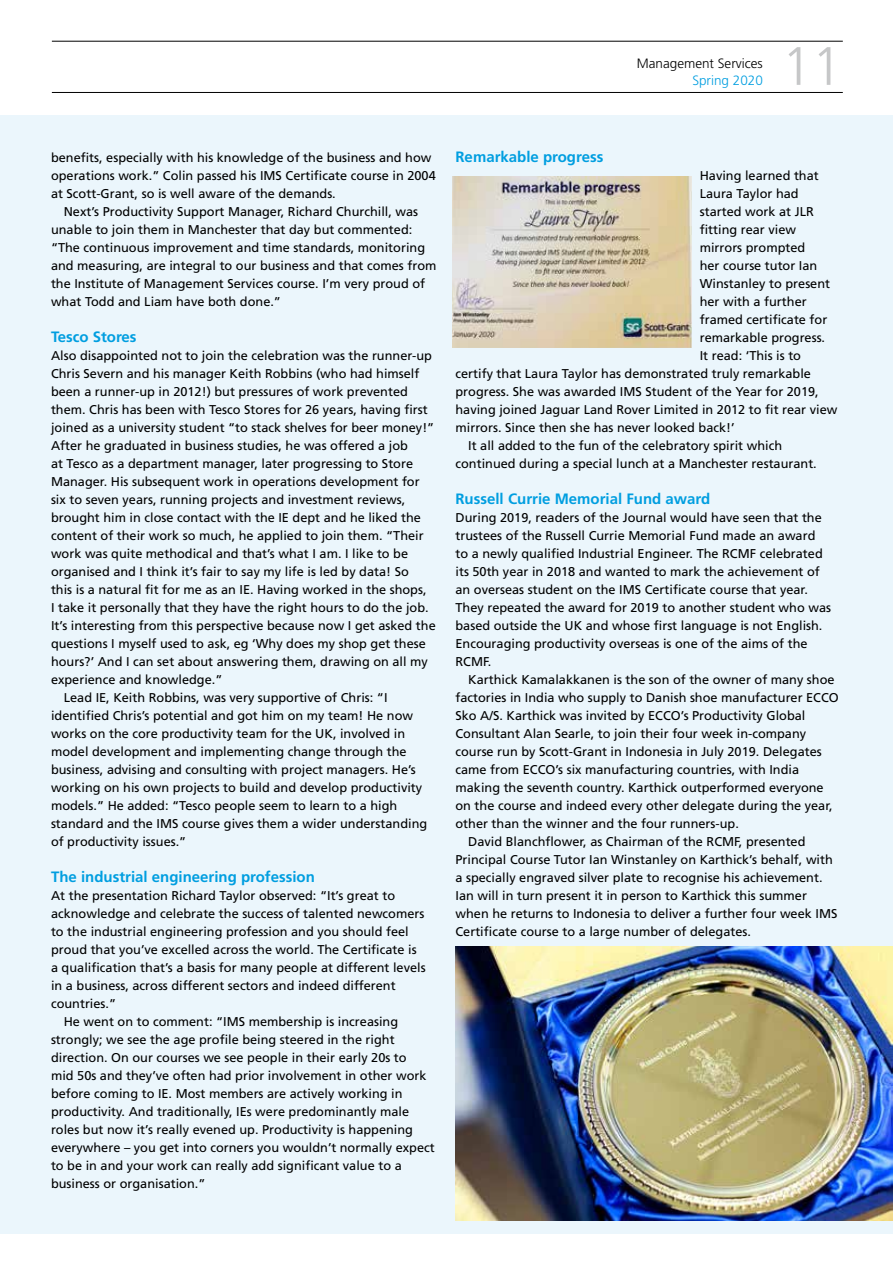
<style>
.page{position:relative;width:893px;height:1263px;background:#fff}
.page>*{position:absolute;margin:0;border:0;box-sizing:border-box;transform-origin:0 0}
.t1{font:300 54px "Frutiger";color:#c6c7c8}
.t2{font:700 15px "Frutiger";color:#009ee0}
.t3{font:300 13.5px "Frutiger";color:#000}
.t4{font:300 13.5px "Frutiger";color:#009ee0}
.t5{font:12.75px/18px "Frutiger";color:#000}
</style>
<div class="page">
<hr style="left:52px;top:41px;width:791px;height:1px;background:#000">
<hr style="left:52px;top:92px;width:791px;height:1px;background:#000">
<div style="left:0;top:115px;width:893px;height:1118px;background:#ebf6fc"></div>
<img style="left:453px;top:176px;width:238px;height:172px">
<img style="left:455px;top:946px;width:438px;height:274px">
<p class="t3" style="left:637px;top:56px;width:127px">Management Services</p>
<p class="t4" style="left:692px;top:72px;width:72px">Spring 2020</p>
<h1 class="t1" style="left:782px;top:36px;width:62px">11</h1>
<p class="t5" style="left:51px;top:148px;width:386px">benefits, especially with his knowledge of the business and how operations work.” Colin passed his IMS Certificate course in 2004 at Scott-Grant, so is well aware of the demands.</p>
<p class="t5" style="left:51px;top:202px;width:387px;text-indent:13px">Next’s Productivity Support Manager, Richard Churchill, was unable to join them in Manchester that day but commented: “The continuous improvement and time standards, monitoring and measuring, are integral to our business and that comes from the Institute of Management Services course. I’m very proud of what Todd and Liam have both done.”</p>
<p class="t2" style="left:51px;top:328px;width:87px">Tesco Stores</p>
<p class="t5" style="left:51px;top:346px;width:382px">Also disappointed not to join the celebration was the runner-up</p>
<p class="t5" style="left:51px;top:364px;width:370px">Chris Severn and his manager Keith Robbins (who had himself</p>
<p class="t5" style="left:51px;top:382px;width:358px">been a runner-up in 2012!) but pressures of work prevented</p>
<p class="t5" style="left:51px;top:400px;width:378px">them. Chris has been with Tesco Stores for 26 years, having first</p>
<p class="t5" style="left:51px;top:418px;width:385px">joined as a university student “to stack shelves for beer money!”</p>
<p class="t5" style="left:51px;top:436px;width:358px">After he graduated in business studies, he was offered a job</p>
<p class="t5" style="left:51px;top:454px;width:364px">at Tesco as a department manager, later progressing to Store</p>
<p class="t5" style="left:51px;top:472px;width:370px">Manager. His subsequent work in operations development for</p>
<p class="t5" style="left:51px;top:490px;width:356px">six to seven years, running projects and investment reviews,</p>
<p class="t5" style="left:51px;top:508px;width:371px">brought him in close contact with the IE dept and he liked the</p>
<p class="t5" style="left:51px;top:526px;width:374px">content of their work so much, he applied to join them. “Their</p>
<p class="t5" style="left:51px;top:544px;width:359px">work was quite methodical and that’s what I am. I like to be</p>
<p class="t5" style="left:51px;top:562px;width:359px">organised and I think it’s fair to say my life is led by data! So</p>
<p class="t5" style="left:51px;top:580px;width:377px">this is a natural fit for me as an IE. Having worked in the shops,</p>
<p class="t5" style="left:51px;top:598px;width:379px">I take it personally that they have the right hours to do the job.</p>
<p class="t5" style="left:51px;top:616px;width:386px">It’s interesting from this perspective because now I get asked the</p>
<p class="t5" style="left:51px;top:635px;width:376px">questions I myself used to ask, eg ‘Why does my shop get these</p>
<p class="t5" style="left:51px;top:653px;width:378px">hours?’ And I can set about answering them, drawing on all my</p>
<p class="t5" style="left:51px;top:671px;width:173px">experience and knowledge.”</p>
<p class="t5" style="left:64px;top:689px;width:325px">Lead IE, Keith Robbins, was very supportive of Chris: “I</p>
<p class="t5" style="left:51px;top:707px;width:364px">identified Chris’s potential and got him on my team! He now</p>
<p class="t5" style="left:51px;top:725px;width:356px">works on the core productivity team for the UK, involved in</p>
<p class="t5" style="left:51px;top:743px;width:357px">model development and implementing change through the</p>
<p class="t5" style="left:51px;top:761px;width:366px">business, advising and consulting with project managers. He’s</p>
<p class="t5" style="left:51px;top:779px;width:373px">working on his own projects to build and develop productivity</p>
<p class="t5" style="left:51px;top:797px;width:348px">models.” He added: “Tesco people seem to learn to a high</p>
<p class="t5" style="left:51px;top:815px;width:378px">standard and the IMS course gives them a wider understanding</p>
<p class="t5" style="left:51px;top:833px;width:137px">of productivity issues.”</p>
<p class="t2" style="left:51px;top:868px;width:265px">The industrial engineering profession</p>
<p class="t5" style="left:51px;top:886px;width:346px">At the presentation Richard Taylor observed: “It’s great to</p>
<p class="t5" style="left:51px;top:904px;width:375px">acknowledge and celebrate the success of talented newcomers</p>
<p class="t5" style="left:51px;top:922px;width:359px">to the industrial engineering profession and you should feel</p>
<p class="t5" style="left:51px;top:940px;width:367px">proud that you’ve excelled across the world. The Certificate is</p>
<p class="t5" style="left:51px;top:958px;width:376px">a qualification that’s a basis for many people at different levels</p>
<p class="t5" style="left:51px;top:976px;width:346px">in a business, across different sectors and indeed different</p>
<p class="t5" style="left:51px;top:994px;width:67px">countries.”</p>
<p class="t5" style="left:64px;top:1012px;width:336px">He went on to comment: “IMS membership is increasing</p>
<p class="t5" style="left:51px;top:1030px;width:345px">strongly; we see the age profile being steered in the right</p>
<p class="t5" style="left:51px;top:1048px;width:357px">direction. On our courses we see people in their early 20s to</p>
<p class="t5" style="left:51px;top:1066px;width:377px">mid 50s and they’ve often had prior involvement in other work</p>
<p class="t5" style="left:51px;top:1084px;width:353px">before coming to IE. Most members are actively working in</p>
<p class="t5" style="left:51px;top:1102px;width:360px">productivity. And traditionally, IEs were predominantly male</p>
<p class="t5" style="left:51px;top:1120px;width:364px">roles but now it’s really evened up. Productivity is happening</p>
<p class="t5" style="left:51px;top:1138px;width:385px">everywhere – you get into corners you wouldn’t normally expect</p>
<p class="t5" style="left:51px;top:1157px;width:352px">to be in and your work can really add significant value to a</p>
<p class="t5" style="left:51px;top:1175px;width:156px">business or organisation.”</p>
<p class="t2" style="left:455px;top:148px;width:149px">Remarkable progress</p>
<p class="t5" style="left:700px;top:166px;width:121px">Having learned that</p>
<p class="t5" style="left:700px;top:184px;width:100px">Laura Taylor had</p>
<p class="t5" style="left:700px;top:202px;width:116px">started work at JLR</p>
<p class="t5" style="left:700px;top:220px;width:98px">fitting rear view</p>
<p class="t5" style="left:700px;top:238px;width:107px">mirrors prompted</p>
<p class="t5" style="left:700px;top:256px;width:119px">her course tutor Ian</p>
<p class="t5" style="left:700px;top:274px;width:132px">Winstanley to present</p>
<p class="t5" style="left:700px;top:292px;width:108px">her with a further</p>
<p class="t5" style="left:700px;top:310px;width:129px">framed certificate for</p>
<p class="t5" style="left:700px;top:328px;width:127px">remarkable progress.</p>
<p class="t5" style="left:700px;top:346px;width:103px">It read: ‘This is to</p>
<p class="t5" style="left:455px;top:364px;width:357px">certify that Laura Taylor has demonstrated truly remarkable</p>
<p class="t5" style="left:455px;top:382px;width:365px">progress. She was awarded IMS Student of the Year for 2019,</p>
<p class="t5" style="left:455px;top:400px;width:383px">having joined Jaguar Land Rover Limited in 2012 to fit rear view</p>
<p class="t5" style="left:455px;top:418px;width:281px">mirrors. Since then she has never looked back!’</p>
<p class="t5" style="left:468px;top:437px;width:315px">It all added to the fun of the celebratory spirit which</p>
<p class="t5" style="left:455px;top:455px;width:363px">continued during a special lunch at a Manchester restaurant.</p>
<p class="t2" style="left:455px;top:490px;width:256px">Russell Currie Memorial Fund award</p>
<p class="t5" style="left:455px;top:508px;width:377px">During 2019, readers of the Journal would have seen that the trustees of the Russell Currie Memorial Fund made an award to a newly qualified Industrial Engineer. The RCMF celebrated its 50th year in 2018 and wanted to mark the achievement of an overseas student on the IMS Certificate course that year.<br>They repeated the award for 2019 to another student who was based outside the UK and whose first language is not English.<br>Encouraging productivity overseas is one of the aims of the RCMF.</p>
<p class="t5" style="left:468px;top:670px;width:368px">Karthick Kamalakkanen is the son of the owner of many shoe</p>
<p class="t5" style="left:455px;top:688px;width:385px">factories in India who supply to Danish shoe manufacturer ECCO</p>
<p class="t5" style="left:455px;top:706px;width:352px">Sko A/S. Karthick was invited by ECCO’s Productivity Global</p>
<p class="t5" style="left:455px;top:724px;width:352px">Consultant Alan Searle, to join their four week in-company</p>
<p class="t5" style="left:455px;top:742px;width:368px">course run by Scott-Grant in Indonesia in July 2019. Delegates</p>
<p class="t5" style="left:455px;top:760px;width:345px">came from ECCO’s six manufacturing countries, with India</p>
<p class="t5" style="left:455px;top:779px;width:370px">making the seventh country. Karthick outperformed everyone</p>
<p class="t5" style="left:455px;top:797px;width:379px">on the course and indeed every other delegate during the year,</p>
<p class="t5" style="left:455px;top:815px;width:285px">other than the winner and the four runners-up.</p>
<p class="t5" style="left:468px;top:833px;width:339px">David Blanchflower, as Chairman of the RCMF, presented</p>
<p class="t5" style="left:455px;top:851px;width:379px">Principal Course Tutor Ian Winstanley on Karthick’s behalf, with</p>
<p class="t5" style="left:455px;top:869px;width:369px">a specially engraved silver plate to recognise his achievement.</p>
<p class="t5" style="left:455px;top:887px;width:353px">Ian will in turn present it in person to Karthick this summer</p>
<p class="t5" style="left:455px;top:905px;width:383px">when he returns to Indonesia to deliver a further four week IMS</p>
<p class="t5" style="left:455px;top:923px;width:297px">Certificate course to a large number of delegates.</p>
</div>
